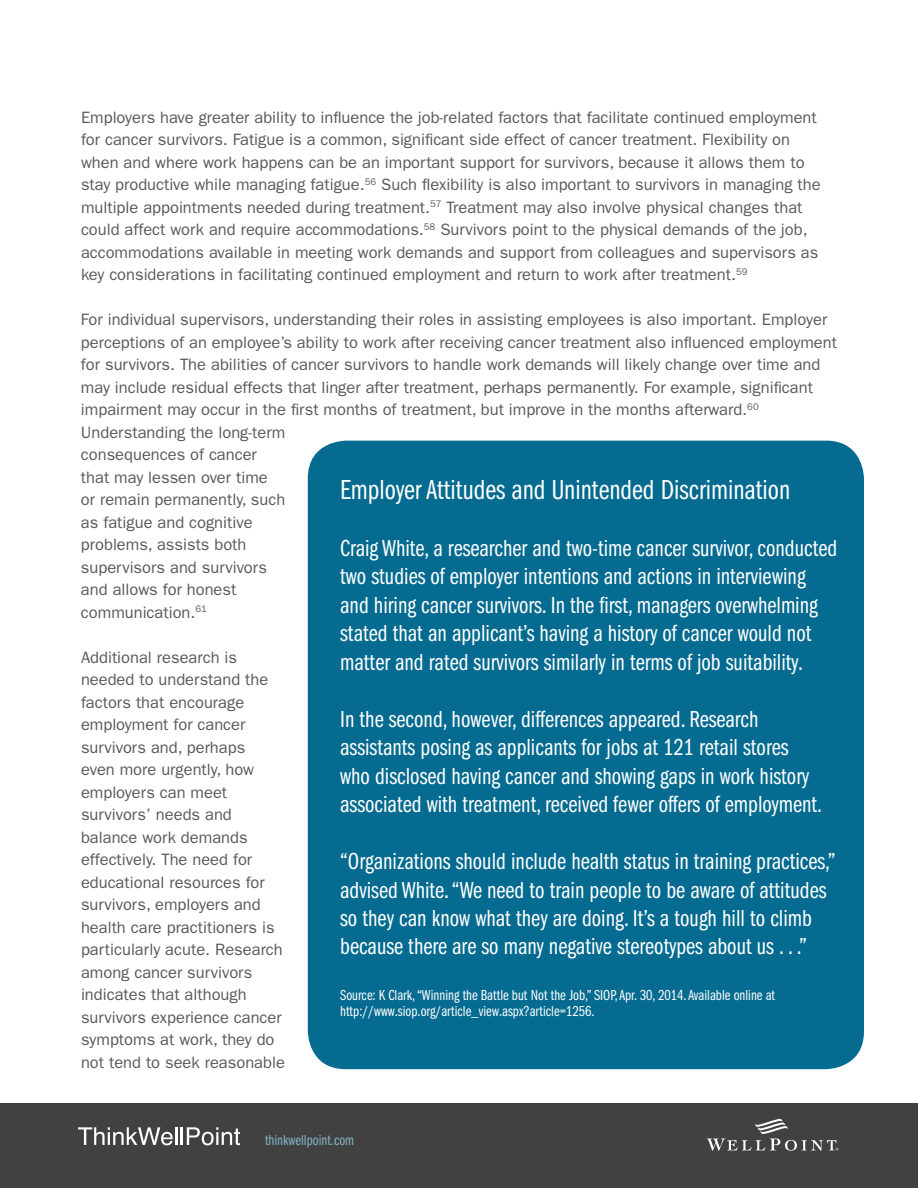
<style>
.page{position:relative;width:918px;height:1188px;background:#fff}
.page>*{position:absolute;margin:0;border:0;box-sizing:border-box;transform-origin:0 0}
.t1{font:28.5px "Franklin Gothic LT Book Cmpr";color:#fff}
.t2{font:24px/28.5px "Franklin Gothic LT Book Cmpr";color:#fff}
.t3{font:16.5px/22.5px "Franklin Gothic LT";color:#58595b}
.t4{font:15px/16.5px "Franklin Gothic LT Book Cmpr";color:#fff}
.t5{font:15px "Franklin Gothic LT Book Cmpr";color:#83b5c7}
</style>
<div class="page">
<div style="left:0;top:1104px;width:918px;height:84px;background:#424142"></div>
<svg style="left:78px;top:1127px;width:95px;height:18px"></svg>
<hr style="left:175px;top:1127px;width:3px;height:18px;background:#fff">
<svg style="left:181px;top:1127px;width:59px;height:18px"></svg>
<svg style="left:707px;top:1119px;width:131px;height:32px"></svg>
<div style="left:308px;top:441px;width:556px;height:628px;background:#066b90;border-radius:38px"></div>
<p class="t3" style="left:81px;top:106px;width:741px">Employers have greater ability to influence the job-related factors that facilitate continued employment for cancer survivors. Fatigue is a common, significant side effect of cancer treatment. Flexibility on when and where work happens can be an important support for survivors, because it allows them to stay productive while managing fatigue.<sup>56</sup> Such flexibility is also important to survivors in managing the multiple appointments needed during treatment.<sup>57</sup> Treatment may also involve physical changes that could affect work and require accommodations.<sup>58</sup> Survivors point to the physical demands of the job, accommodations available in meeting work demands and support from colleagues and supervisors as key considerations in facilitating continued employment and return to work after treatment.<sup>59</sup></p>
<p class="t3" style="left:81px;top:308px;width:757px">For individual supervisors, understanding their roles in assisting employees is also important. Employer perceptions of an employee’s ability to work after receiving cancer treatment also influenced employment for survivors. The abilities of cancer survivors to handle work demands will likely change over time and may include residual effects that linger after treatment, perhaps permanently. For example, significant impairment may occur in the first months of treatment, but improve in the months afterward.<sup>60<br></sup>Understanding the long-term<br>consequences of cancer<br>that may lessen over time<br>or remain permanently, such<br>as fatigue and cognitive<br>problems, assists both<br>supervisors and survivors<br>and allows for honest<br>communication.<sup>61</sup></p>
<p class="t3" style="left:81px;top:646px;width:205px">Additional research is needed to understand the factors that encourage employment for cancer survivors and, perhaps<br>even more urgently, how employers can meet survivors’ needs and balance work demands effectively. The need for educational resources for survivors, employers and health care practitioners is particularly acute. Research among cancer survivors indicates that although survivors experience cancer symptoms at work, they do not tend to seek reasonable</p>
<h1 class="t1" style="left:340px;top:474px;width:452px">Employer Attitudes and Unintended Discrimination</h1>
<p class="t2" style="left:340px;top:534px;width:499px">Craig White, a researcher and two-time cancer survivor, conducted two studies of employer intentions and actions in interviewing and hiring cancer survivors. In the first, managers overwhelming stated that an applicant’s having a history of cancer would not matter and rated survivors similarly in terms of job suitability.</p>
<p class="t2" style="left:340px;top:705px;width:483px">In the second, however, differences appeared. Research assistants posing as applicants for jobs at 121 retail stores who disclosed having cancer and showing gaps in work history associated with treatment, received fewer offers of employment.</p>
<p class="t2" style="left:340px;top:847px;width:497px">“Organizations should include health status in training practices,” advised White. “We need to train people to be aware of attitudes so they can know what they are doing. It’s a tough hill to climb because there are so many negative stereotypes about us . . .”</p>
<p class="t4" style="left:340px;top:987px;width:437px">Source: K Clark, “Winning the Battle but Not the Job,” SIOP, Apr. 30, 2014. Available online at http://www.siop.org/article_view.aspx?article=1256.</p>
<p class="t5" style="left:265px;top:1132px;width:91px">thinkwellpoint.com</p>
</div>
